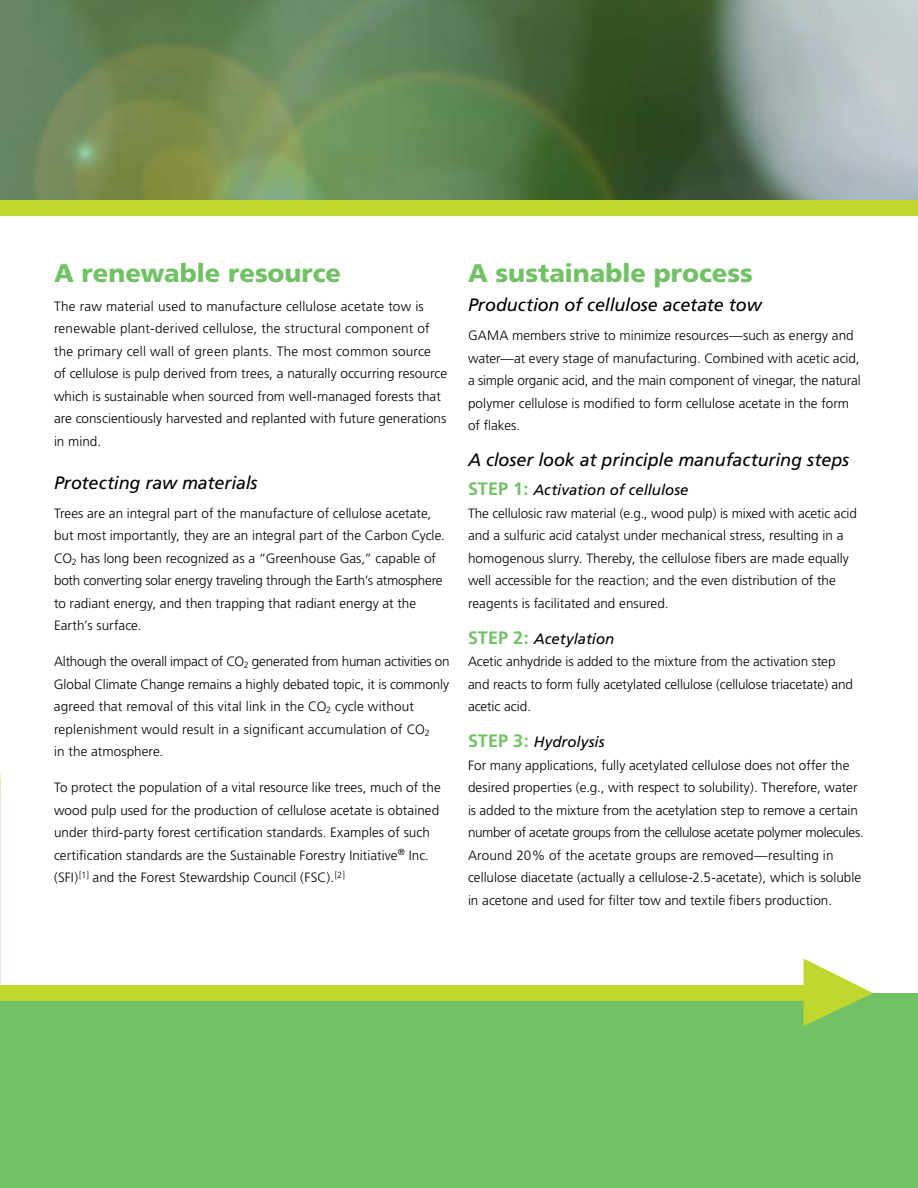
<style>
.page{position:relative;width:918px;height:1188px;background:#fff}
.page>*{position:absolute;margin:0;border:0;box-sizing:border-box;transform-origin:0 0}
.t1{font:900 25.5px "Frutiger";color:#73c167}
.t2{font:italic 18px "Frutiger";letter-spacing:-.01em;color:#000}
.t3{font:italic 15px "Frutiger";color:#000}
.t4{font:300 13.5px/22.5px "Frutiger";color:#000}
.s1{font-weight:700;font-style:normal;font-size:18px;color:#73c167}
</style>
<div class="page">
<div style="left:0;top:993px;width:918px;height:195px;background:#73c167"></div>
<div style="left:0;top:986px;width:808px;height:15px;background:#c1d72f"></div>
<img style="left:0;top:0;width:918px;height:200px">
<div style="left:0;top:200px;width:918px;height:15px;background:#c1d72f"></div>
<svg style="left:804px;top:959px;width:69px;height:67px"></svg>
<h1 class="t1" style="left:54px;top:257px;width:289px">A renewable resource</h1>
<p class="t4" style="left:54px;top:295px;width:395px">The raw material used to manufacture cellulose acetate tow is renewable plant-derived cellulose, the structural component of the primary cell wall of green plants. The most common source<br>of cellulose is pulp derived from trees, a naturally occurring resource which is sustainable when sourced from well-managed forests that are conscientiously harvested and replanted with future generations in mind.</p>
<h2 class="t2" style="left:54px;top:472px;width:205px">Protecting raw materials</h2>
<p class="t4" style="left:54px;top:502px;width:393px">Trees are an integral part of the manufacture of cellulose acetate, but most importantly, they are an integral part of the Carbon Cycle.<br>CO<sub>2</sub> has long been recognized as a “Greenhouse Gas,” capable of both converting solar energy traveling through the Earth’s atmosphere to radiant energy, and then trapping that radiant energy at the Earth’s surface.</p>
<p class="t4" style="left:54px;top:651px;width:397px">Although the overall impact of CO<sub>2</sub> generated from human activities on Global Climate Change remains a highly debated topic, it is commonly agreed that removal of this vital link in the CO<sub>2</sub> cycle without replenishment would result in a significant accumulation of CO<sub>2<br></sub>in the atmosphere.</p>
<p class="t4" style="left:54px;top:777px;width:388px">To protect the population of a vital resource like trees, much of the wood pulp used for the production of cellulose acetate is obtained under third-party forest certification standards. Examples of such certification standards are the Sustainable Forestry Initiative<sup>®</sup> Inc. (SFI)<sup>[1]</sup> and the Forest Stewardship Council (FSC).<sup>[2]</sup></p>
<h1 class="t1" style="left:468px;top:257px;width:286px">A sustainable process</h1>
<h2 class="t2" style="left:468px;top:294px;width:295px">Production of cellulose acetate tow</h2>
<p class="t4" style="left:468px;top:324px;width:394px">GAMA members strive to minimize resources—such as energy and water—at every stage of manufacturing. Combined with acetic acid, a simple organic acid, and the main component of vinegar, the natural polymer cellulose is modified to form cellulose acetate in the form of flakes.</p>
<h2 class="t2" style="left:468px;top:449px;width:383px">A closer look at principle manufacturing steps</h2>
<p class="t3" style="left:468px;top:481px;width:222px"><span class="s1">STEP 1:</span> Activation of cellulose</p>
<p class="t4" style="left:468px;top:502px;width:390px">The cellulosic raw material (e.g., wood pulp) is mixed with acetic acid and a sulfuric acid catalyst under mechanical stress, resulting in a homogenous slurry. Thereby, the cellulose fibers are made equally well accessible for the reaction; and the even distribution of the reagents is facilitated and ensured.</p>
<p class="t3" style="left:468px;top:630px;width:148px"><span class="s1">STEP 2:</span> Acetylation</p>
<p class="t4" style="left:468px;top:651px;width:387px">Acetic anhydride is added to the mixture from the activation step and reacts to form fully acetylated cellulose (cellulose triacetate) and acetic acid.</p>
<p class="t3" style="left:468px;top:733px;width:138px"><span class="s1">STEP 3:</span> Hydrolysis</p>
<p class="t4" style="left:468px;top:754px;width:397px">For many applications, fully acetylated cellulose does not offer the desired properties (e.g., with respect to solubility). Therefore, water is added to the mixture from the acetylation step to remove a certain number of acetate groups from the cellulose acetate polymer molecules.<br>Around 20% of the acetate groups are removed—resulting in cellulose diacetate (actually a cellulose-2.5-acetate), which is soluble in acetone and used for filter tow and textile fibers production.</p>
</div>
